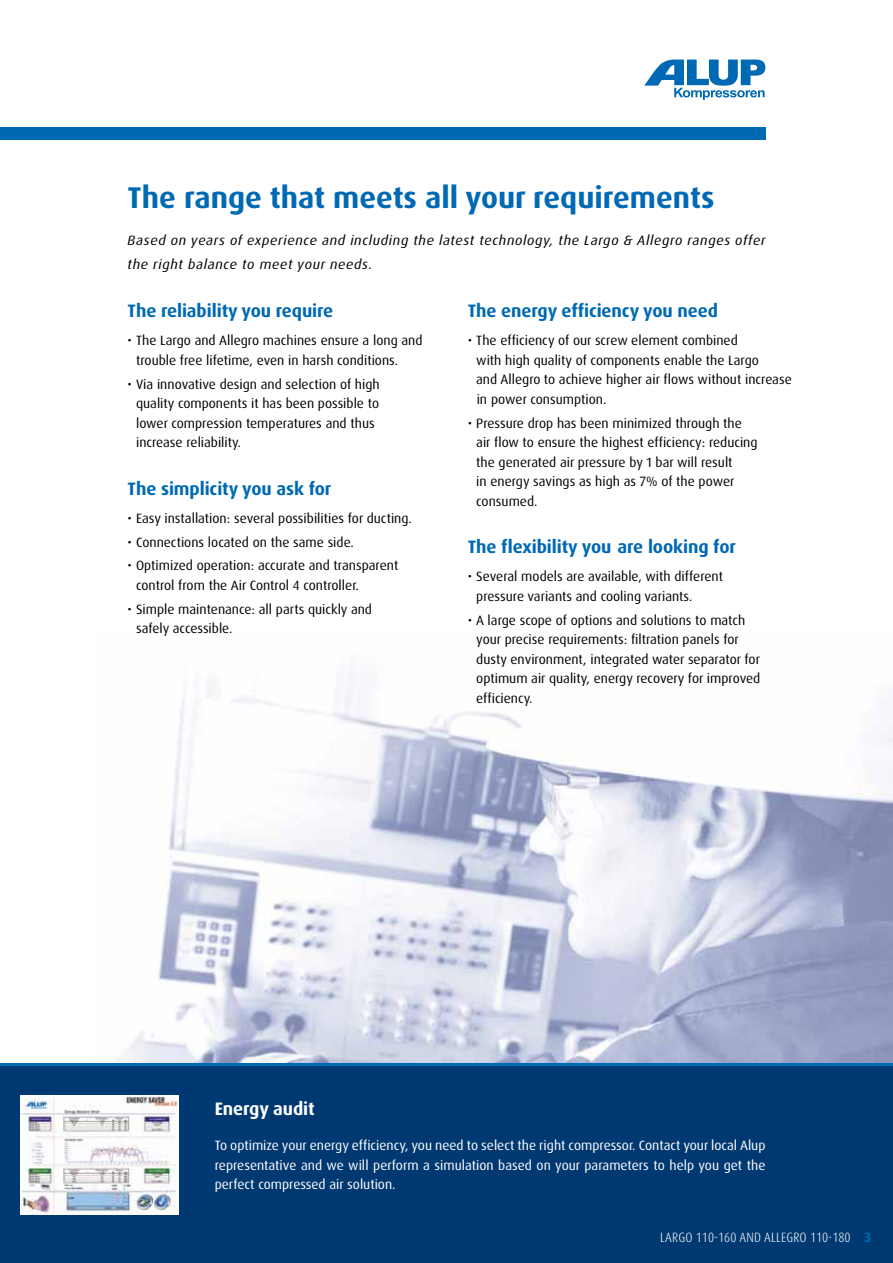
<style>
.page{position:relative;width:893px;height:1263px;background:#fff}
.page>*{position:absolute;margin:0;border:0;box-sizing:border-box;transform-origin:0 0}
.t1{font:700 30px "Dax Pro";color:#0069b4}
.t2{font:700 18px "Dax Pro";letter-spacing:-.005em;color:#0069b4}
.t3{font:700 18px "Dax Pro";letter-spacing:-.005em;color:#fff}
.t4{font:13.5px/19.5px "Dax Pro";color:#000}
.t5{font:13.5px/19.5px "Dax Pro";color:#fff;text-align:justify}
.t6{font:italic 13.5px/24px "Dax Pro";letter-spacing:.04em;color:#000;scale:1.05 1}
.t7{font:300 condensed 13.5px "Dax Pro";letter-spacing:.005em;color:#fff}
.s1{font-weight:700;font-stretch:normal;color:#0069b4}
</style>
<div class="page">
<div style="left:0;top:1064px;width:893px;height:199px;background:#003971"></div>
<img style="left:20px;top:1096px;width:159px;height:119px">
<img style="left:116px;top:672px;width:777px;height:391px">
<hr style="left:0;top:1063px;width:893px;height:3px;background:#0069b4">
<div style="left:0;top:128px;width:765px;height:12px;background:#0069b4"></div>
<svg style="left:644px;top:60px;width:121px;height:40px"></svg>
<h1 class="t1" style="left:128px;top:178px;width:588px">The range that meets all your requirements</h1>
<p class="t6" style="left:128px;top:228px;width:609px">Based on years of experience and including the latest technology, the Largo &amp; Allegro ranges offer the right balance to meet your needs.</p>
<h2 class="t2" style="left:128px;top:300px;width:207px">The reliability you require</h2>
<p class="t4" style="left:136px;top:331px;width:288px;text-indent:-9px">• The Largo and Allegro machines ensure a long and trouble free lifetime, even in harsh conditions.</p>
<p class="t4" style="left:136px;top:374px;width:245px;text-indent:-9px">• Via innovative design and selection of high quality components it has been possible to lower compression temperatures and thus increase reliability.</p>
<h2 class="t2" style="left:128px;top:477px;width:205px">The simplicity you ask for</h2>
<p class="t4" style="left:128px;top:508px;width:286px">• Easy installation: several possibilities for ducting.</p>
<p class="t4" style="left:128px;top:532px;width:228px">• Connections located on the same side.</p>
<p class="t4" style="left:136px;top:556px;width:264px;text-indent:-9px">• Optimized operation: accurate and transparent control from the Air Control 4 controller.</p>
<p class="t4" style="left:136px;top:599px;width:238px;text-indent:-9px">• Simple maintenance: all parts quickly and safely accessible.</p>
<h2 class="t2" style="left:468px;top:300px;width:252px">The energy efficiency you need</h2>
<p class="t4" style="left:476px;top:331px;width:317px;text-indent:-8px">• The efficiency of our screw element combined<br>with high quality of components enable the Largo<br>and Allegro to achieve higher air flows without increase in power consumption.</p>
<p class="t4" style="left:476px;top:413px;width:283px;text-indent:-9px">• Pressure drop has been minimized through the air flow to ensure the highest efficiency: reducing the generated air pressure by 1 bar will result<br>in energy savings as high as 7% of the power consumed.</p>
<h2 class="t2" style="left:468px;top:535px;width:270px">The flexibility you are looking for</h2>
<p class="t4" style="left:476px;top:567px;width:248px;text-indent:-9px">• Several models are available, with different pressure variants and cooling variants.</p>
<p class="t4" style="left:476px;top:610px;width:286px;text-indent:-9px">• A large scope of options and solutions to match your precise requirements: filtration panels for dusty environment, integrated water separator for optimum air quality, energy recovery for improved efficiency.</p>
<h2 class="t3" style="left:215px;top:1097px;width:102px">Energy audit</h2>
<p class="t5" style="left:215px;top:1136px;width:552px">To optimize your energy efficiency, you need to select the right compressor. Contact your local Alup representative and we will perform a simulation based on your parameters to help you get the perfect compressed air solution.</p>
<p class="t7" style="left:660px;top:1228px;width:213px">LARGO 110-160 AND ALLEGRO 110-180 <span class="s1">3</span></p>
</div>
